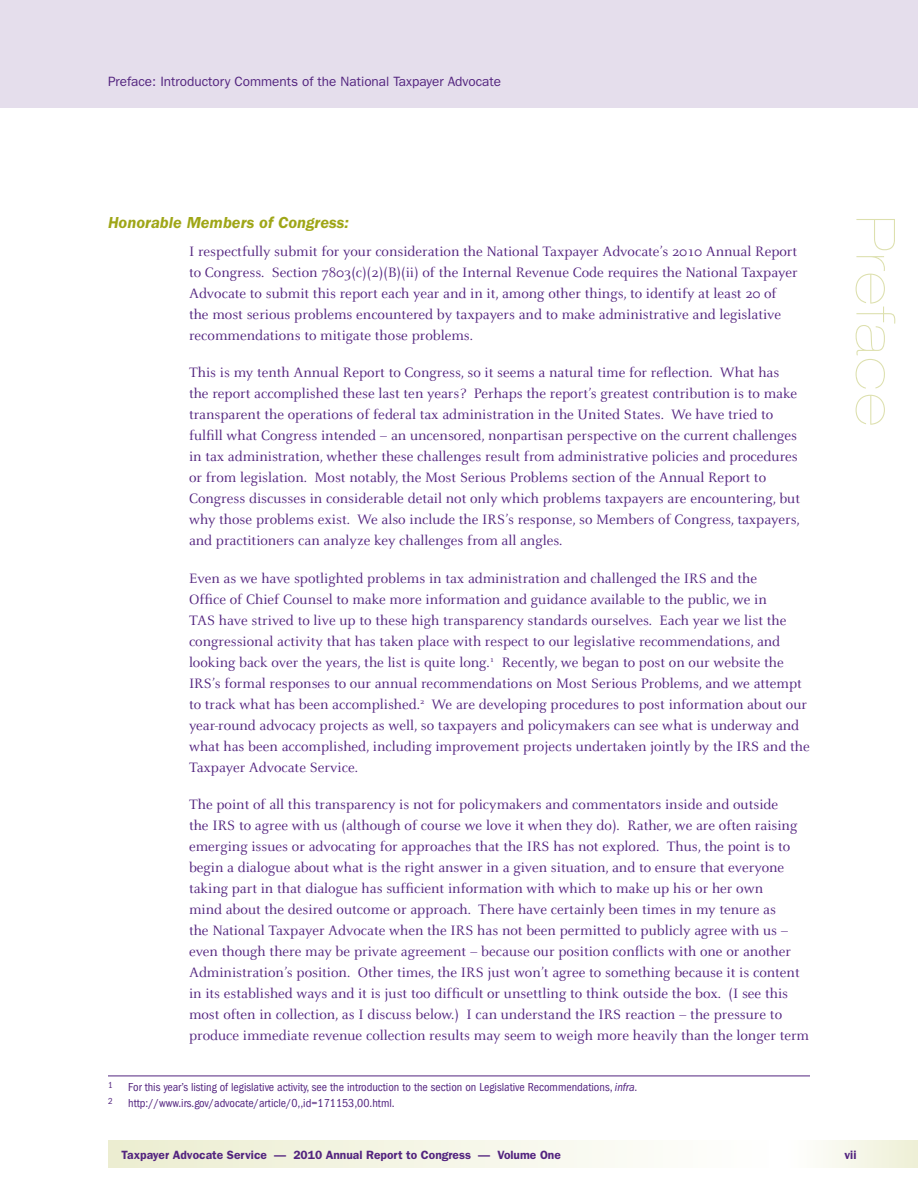
<style>
.page{position:relative;width:918px;height:1188px;background:#fff}
.page>*{position:absolute;margin:0;border:0;box-sizing:border-box;transform-origin:0 0}
.t1{font:900 expanded 54px "Helvetica Neue";color:#dde0ae}
.t2{font:italic 600 16.5px "Franklin Gothic";color:#9fa617}
.t3{font:15px/21px "Celeste";color:#53247f}
.t4{font:13.5px "Franklin Gothic";color:#53247f}
.t5{font:condensed 12px "Franklin Gothic";color:#53247f}
.t6{font:600 12px "Franklin Gothic";color:#53247f}
.t7{font:condensed 9px "Franklin Gothic";color:#53247f}
.s1{font-style:italic}
</style>
<div class="page">
<svg style="left:108px;top:1141px;width:525px;height:27px"></svg>
<div style="left:0;top:0;width:918px;height:108px;background:#e5deec"></div>
<div style="left:770px;top:1141px;width:148px;height:27px;background:linear-gradient(to right,#fff,#eeefd6)"></div>
<hr style="left:108px;top:1076px;width:702px;height:1px;background:#53247f">
<p class="t4" style="left:108px;top:74px;width:395px">Preface: Introductory Comments of the National Taxpayer Advocate</p>
<p class="t2" style="left:108px;top:214px;width:242px">Honorable Members of Congress:</p>
<h1 class="t1" style="left:907px;top:216px;width:211px;rotate:90deg">Preface</h1>
<p class="t3" style="left:189px;top:241px;width:610px">I respectfully submit for your consideration the National Taxpayer Advocate’s 2010 Annual Report to Congress. Section 7803(c)(2)(B)(ii) of the Internal Revenue Code requires the National Taxpayer Advocate to submit this report each year and in it, among other things, to identify at least 20 of the most serious problems encountered by taxpayers and to make administrative and legislative recommendations to mitigate those problems.</p>
<p class="t3" style="left:189px;top:363px;width:613px">This is my tenth Annual Report to Congress, so it seems a natural time for reflection. What has the report accomplished these last ten years? Perhaps the report’s greatest contribution is to make transparent the operations of federal tax administration in the United States. We have tried to fulfill what Congress intended – an uncensored, nonpartisan perspective on the current challenges in tax administration, whether these challenges result from administrative policies and procedures or from legislation. Most notably, the Most Serious Problems section of the Annual Report to Congress discusses in considerable detail not only which problems taxpayers are encountering, but why those problems exist. We also include the IRS’s response, so Members of Congress, taxpayers, and practitioners can analyze key challenges from all angles.</p>
<p class="t3" style="left:189px;top:568px;width:622px">Even as we have spotlighted problems in tax administration and challenged the IRS and the<br>Office of Chief Counsel to make more information and guidance available to the public, we in<br>TA S have strived to live up to these high transparency standards ourselves. Each year we list the congressional activity that has taken place with respect to our legislative recommendations, and looking back over the years, the list is quite long. <sup>1</sup> Recently, we began to post on our website the IRS’s formal responses to our annual recommendations on Most Serious Problems, and we attempt to track what has been accomplished. <sup>2</sup> We are developing procedures to post information about our year-round advocacy projects as well, so taxpayers and policymakers can see what is underway and what has been accomplished, including improvement projects undertaken jointly by the IRS and the Taxpayer Advocate Service.</p>
<p class="t3" style="left:189px;top:794px;width:622px">The point of all this transparency is not for policymakers and commentators inside and outside<br>the IRS to agree with us (although of course we love it when they do). Rather, we are often raising emerging issues or advocating for approaches that the IRS has not explored. Thus, the point is to begin a dialogue about what is the right answer in a given situation, and to ensure that everyone taking part in that dialogue has sufficient information with which to make up his or her own<br>mind about the desired outcome or approach. There have certainly been times in my tenure as<br>the National Taxpayer Advocate when the IRS has not been permitted to publicly agree with us – even though there may be private agreement – because our position conflicts with one or another Administration’s position. Other times, the IRS just won’t agree to something because it is content in its established ways and it is just too difficult or unsettling to think outside the box. (I see this most often in collection, as I discuss below.) I can understand the IRS reaction – the pressure to produce immediate revenue collection results may seem to weigh more heavily than the longer term</p>
<p class="t7" style="left:108px;top:1080px;width:6px">1</p>
<p class="t5" style="left:128px;top:1080px;width:511px">For this year’s listing of legislative activity, see the introduction to the section on Legislative Recommendations, <span class="s1">infra</span>.</p>
<p class="t7" style="left:108px;top:1096px;width:6px">2</p>
<p class="t5" style="left:128px;top:1096px;width:268px">http://www.irs.gov/advocate/article/0,,id=171153,00.html.</p>
<p class="t6" style="left:122px;top:1148px;width:441px">Taxpayer Advocate Service — 2010 Annual Report to Congress — Volume One</p>
<p class="t6" style="left:845px;top:1148px;width:13px">vii</p>
</div>
